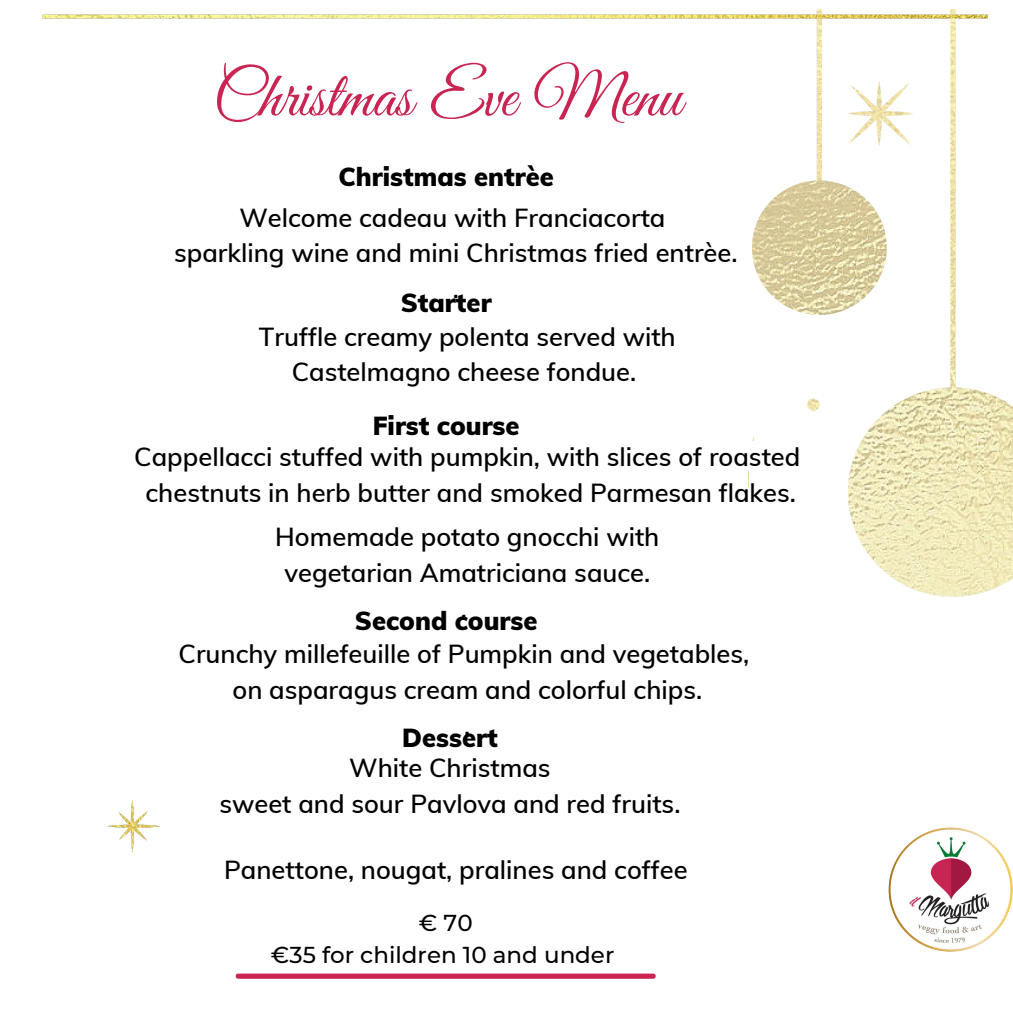
<style>
.page{position:relative;width:1013px;height:1013px;background:#fff}
.page>*{position:absolute;margin:0;border:0;box-sizing:border-box;transform-origin:0 0}
.t1{font:65.5px "Great Vibes";color:#c82553}
.t2{font:600 25.5px "Muli";color:#000}
.t3{font:900 25.5px "Muli";color:#000}
.t4{font:500 23px "Montserrat";color:#000}
</style>
<div class="page">
<img style="left:107px;top:799px;width:54px;height:54px">
<img style="left:43px;top:9px;width:913px;height:10px">
<img style="left:748px;top:10px;width:264px;height:587px">
<img style="left:888px;top:827px;width:124px;height:124px">
<div style="left:238px;top:973px;width:415px;height:5px;background:#c82553"></div>
<div style="left:748px;top:441px;width:81px;height:80px;background:#fff"></div>
<p class="t1" style="left:213px;top:60px;width:470px">Christmas Eve Menu</p>
<p class="t3" style="left:338px;top:160px;width:217px">Christmas entrèe</p>
<p class="t2" style="left:239px;top:201px;width:427px">Welcome cadeau with Franciacorta</p>
<p class="t2" style="left:174px;top:236px;width:565px">sparkling wine and mini Christmas fried entrèe.</p>
<p class="t2" style="left:453px;top:272px;width:8px">.</p>
<p class="t2" style="left:259px;top:320px;width:418px">Truffle creamy polenta served with</p>
<p class="t2" style="left:292px;top:355px;width:346px">Castelmagno cheese fondue.</p>
<p class="t3" style="left:401px;top:286px;width:92px">Starter</p>
<p class="t3" style="left:373px;top:409px;width:148px">First course</p>
<p class="t2" style="left:134px;top:440px;width:667px">Cappellacci stuffed with pumpkin, with slices of roasted</p>
<p class="t2" style="left:146px;top:476px;width:652px">chestnuts in herb butter and smoked Parmesan flakes.</p>
<p class="t2" style="left:275px;top:520px;width:385px">Homemade potato gnocchi with</p>
<p class="t2" style="left:284px;top:556px;width:367px">vegetarian Amatriciana sauce.</p>
<p class="t2" style="left:461px;top:592px;width:8px">.</p>
<p class="t3" style="left:355px;top:604px;width:184px">Second course</p>
<p class="t2" style="left:178px;top:637px;width:572px">Crunchy millefeuille of Pumpkin and vegetables,</p>
<p class="t2" style="left:232px;top:673px;width:471px">on asparagus cream and colorful chips.</p>
<p class="t2" style="left:464px;top:709px;width:8px">.</p>
<p class="t2" style="left:349px;top:751px;width:203px">White Christmas</p>
<p class="t2" style="left:219px;top:787px;width:462px">sweet and sour Pavlova and red fruits.</p>
<p class="t3" style="left:402px;top:721px;width:97px">Dessert</p>
<p class="t2" style="left:224px;top:853px;width:465px">Panettone, nougat, pralines and coffee</p>
<p class="t4" style="left:419px;top:909px;width:55px">€ 70</p>
<p class="t4" style="left:271px;top:941px;width:345px">€35 for children 10 and under</p>
</div>
